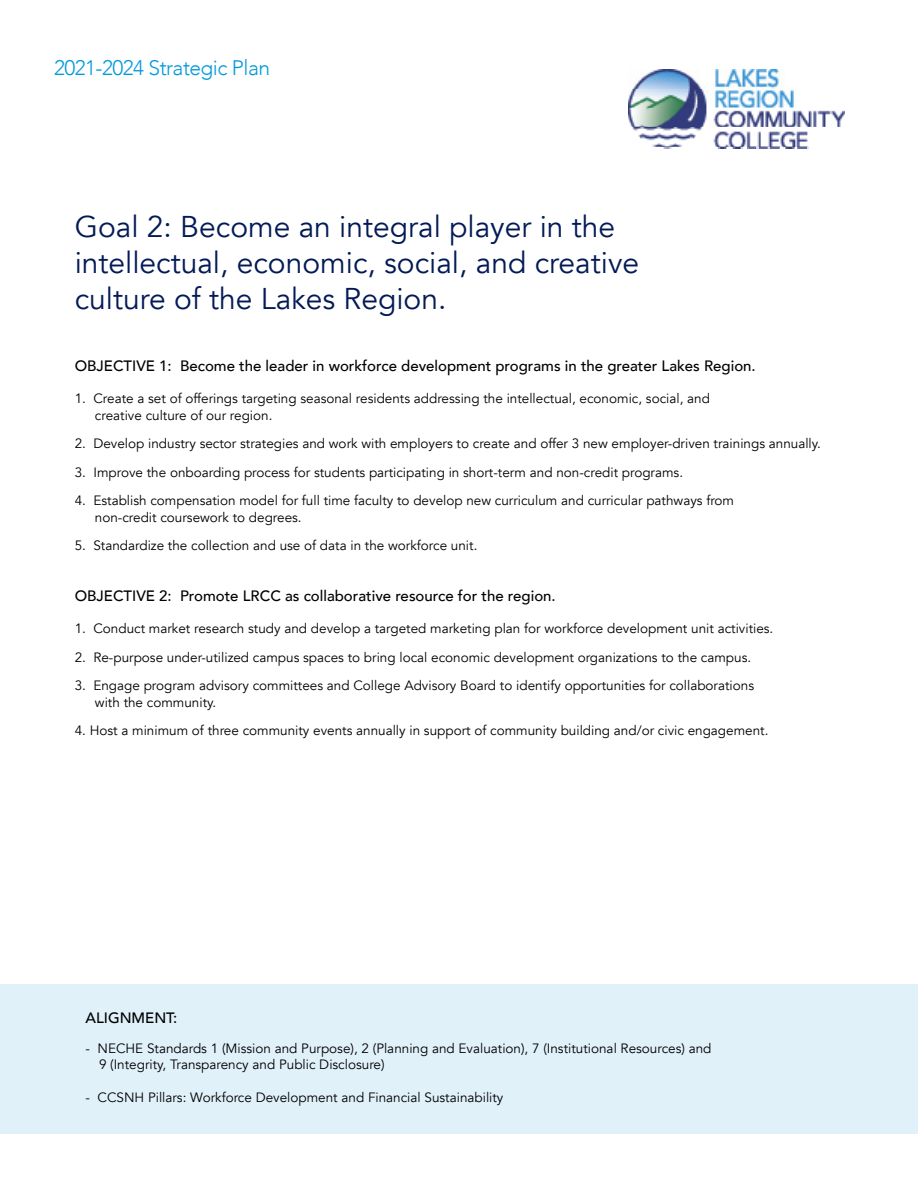
<style>
.page{position:relative;width:918px;height:1188px;background:#fff}
.page>*{position:absolute;margin:0;border:0;box-sizing:border-box;transform-origin:0 0}
.t1{font:30px/36px "Avenir";color:#031a56}
.t2{font:300 21px "Avenir";letter-spacing:-.025em;color:#009ada}
.t3{font:500 15px "Avenir";color:#000}
.t4{font:13.5px "Avenir";color:#000}
</style>
<div class="page">
<img style="left:629px;top:70px;width:215px;height:78px">
<div style="left:0;top:985px;width:918px;height:149px;background:#e0f1fa"></div>
<h2 class="t2" style="left:54px;top:55px;width:218px">2021-2024 Strategic Plan</h2>
<p class="t1" style="left:75px;top:209px;width:566px">Goal 2: Become an integral player in the intellectual, economic, social, and creative culture of the Lakes Region.</p>
<p class="t3" style="left:75px;top:352px;width:683px">OBJECTIVE 1: Become the leader in workforce development programs in the greater Lakes Region.</p>
<p class="t4" style="left:75px;top:391px;width:637px">1. Create a set of offerings targeting seasonal residents addressing the intellectual, economic, social, and</p>
<p class="t4" style="left:95px;top:407px;width:179px">creative culture of our region.</p>
<p class="t4" style="left:75px;top:436px;width:748px">2. Develop industry sector strategies and work with employers to create and offer 3 new employer-driven trainings annually.</p>
<p class="t4" style="left:75px;top:464px;width:610px">3. Improve the onboarding process for students participating in short-term and non-credit programs.</p>
<p class="t4" style="left:75px;top:493px;width:661px">4. Establish compensation model for full time faculty to develop new curriculum and curricular pathways from</p>
<p class="t4" style="left:95px;top:509px;width:208px">non-credit coursework to degrees.</p>
<p class="t4" style="left:75px;top:538px;width:404px">5. Standardize the collection and use of data in the workforce unit.</p>
<p class="t3" style="left:75px;top:582px;width:483px">OBJECTIVE 2: Promote LRCC as collaborative resource for the region.</p>
<p class="t4" style="left:75px;top:621px;width:700px">1. Conduct market research study and develop a targeted marketing plan for workforce development unit activities.</p>
<p class="t4" style="left:75px;top:649px;width:678px">2. Re-purpose under-utilized campus spaces to bring local economic development organizations to the campus.</p>
<p class="t4" style="left:75px;top:678px;width:681px">3. Engage program advisory committees and College Advisory Board to identify opportunities for collaborations</p>
<p class="t4" style="left:95px;top:694px;width:123px">with the community.</p>
<p class="t4" style="left:75px;top:723px;width:695px">4. Host a minimum of three community events annually in support of community building and/or civic engagement.</p>
<p class="t3" style="left:86px;top:1005px;width:93px">ALIGNMENT:</p>
<p class="t4" style="left:86px;top:1040px;width:627px">- NECHE Standards 1 (Mission and Purpose), 2 (Planning and Evaluation), 7 (Institutional Resources) and</p>
<p class="t4" style="left:99px;top:1057px;width:287px">9 (Integrity, Transparency and Public Disclosure)</p>
<p class="t4" style="left:86px;top:1090px;width:419px">- CCSNH Pillars: Workforce Development and Financial Sustainability</p>
</div>
